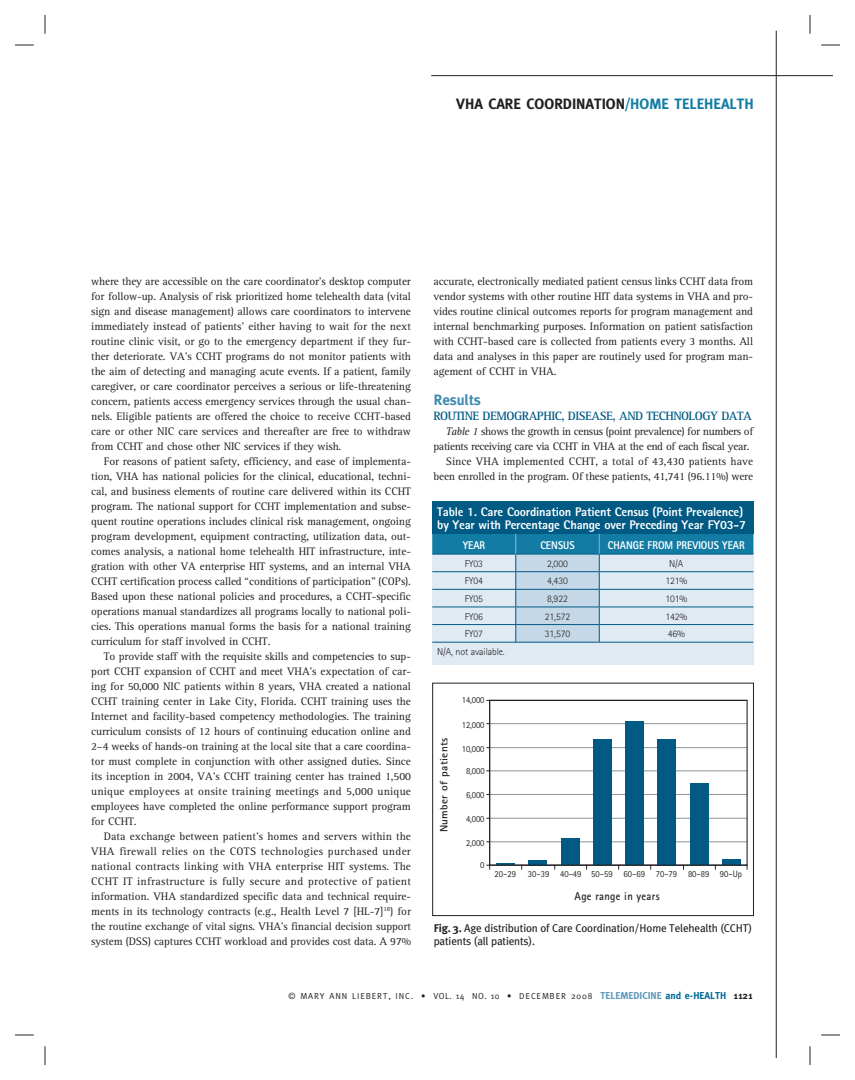
<style>
.page{position:relative;width:855px;height:1080px;background:#fff}
.page>*{position:absolute;margin:0;border:0;box-sizing:border-box;transform-origin:0 0}
.t1{font:700 15px "Meta";color:#231f20}
.t2{font:700 15px "Meta Plus";letter-spacing:-.01em;color:#3e8aaf}
.t3{font:800 12.5px/12.5px "Rotis Sans Serif";letter-spacing:-.015em;color:#fff}
.t4{font:700 12.5px "Rotis Serif";letter-spacing:-.04em;color:#005a84}
.t5{font:700 11.38px "Rotis Sans Serif";letter-spacing:.03em;color:#231f20;scale:.93 1}
.t6{font:11.25px/15px "Rotis Serif";letter-spacing:-.01em;color:#231f20;text-align:justify}
.t7{font:11.25px "Rotis Serif";letter-spacing:-.03em;color:#231f20}
.t8{font:11.25px/12.5px "Meta Plus";letter-spacing:-.015em;color:#231f20}
.t9{font:800 11.25px "Rotis Sans Serif";color:#fff;scale:.9 1}
.t10{font:700 10.62px "Rotis Sans Serif";letter-spacing:.03em;color:#231f20;scale:1.07 1}
.t11{font:300 10px "Rotis Sans Serif";letter-spacing:-.01em;color:#231f20}
.t12{font:9.25px "Rotis Sans Serif";letter-spacing:-.015em;color:#231f20;scale:.93 1}
.t13{font:8.75px "Meta";letter-spacing:.1em;color:#231f20}
.s1{color:#137ca4}
.s2{font-style:italic}
.s3{font-weight:700}
.s4{font-weight:700;font-size:10px;color:#5c99bb}
.s5{font-weight:700;font-size:10px;color:#006a94}
.s6{font-weight:700;font-size:10px}
</style>
<div class="page">
<hr style="left:431px;top:75px;width:401px;height:1px;background:#231f20">
<hr style="left:776px;top:31px;width:1px;height:1027px;background:#231f20">
<div style="left:432px;top:501px;width:322px;height:164px;background:#e0eaf2"></div>
<div style="left:432px;top:501px;width:321px;height:33px;background:#005a84"></div>
<hr style="left:432px;top:642px;width:321px;height:1px;background:#005a84">
<svg style="left:432px;top:534px;width:321px;height:108px"></svg>
<hr style="left:490px;top:842px;width:257px;height:1px;background:#949698">
<hr style="left:490px;top:723px;width:257px;height:1px;background:#949698">
<hr style="left:490px;top:818px;width:257px;height:1px;background:#949698">
<hr style="left:490px;top:794px;width:257px;height:1px;background:#949698">
<hr style="left:490px;top:771px;width:257px;height:1px;background:#949698">
<hr style="left:490px;top:747px;width:257px;height:1px;background:#949698">
<div style="left:489px;top:700px;width:259px;height:166px;border:1px solid #231f20"></div>
<svg style="left:496px;top:863px;width:19px;height:2px"></svg>
<div style="left:528px;top:860px;width:19px;height:5px;background:#005a84"></div>
<div style="left:561px;top:839px;width:19px;height:26px;background:#005a84"></div>
<div style="left:593px;top:739px;width:19px;height:126px;background:#005a84"></div>
<div style="left:625px;top:722px;width:19px;height:143px;background:#005a84"></div>
<div style="left:658px;top:739px;width:18px;height:126px;background:#005a84"></div>
<div style="left:690px;top:784px;width:19px;height:81px;background:#005a84"></div>
<div style="left:722px;top:860px;width:19px;height:5px;background:#005a84"></div>
<hr style="left:489px;top:700px;width:1px;height:165px;background:#231f20">
<hr style="left:490px;top:865px;width:257px;height:1px;background:#231f20">
<div style="left:432px;top:683px;width:322px;height:233px;border:1px solid #231f20"></div>
<svg style="left:15px;top:44px;width:19px;height:2px"></svg>
<svg style="left:821px;top:44px;width:19px;height:2px"></svg>
<svg style="left:15px;top:1034px;width:19px;height:2px"></svg>
<svg style="left:821px;top:1034px;width:19px;height:2px"></svg>
<svg style="left:44px;top:15px;width:2px;height:19px"></svg>
<svg style="left:44px;top:1046px;width:2px;height:19px"></svg>
<svg style="left:809px;top:15px;width:2px;height:19px"></svg>
<svg style="left:809px;top:1046px;width:2px;height:19px"></svg>
<h1 class="t1" style="left:456px;top:97px;width:299px">VHA CARE COORDINATION<span class="s1">/HOME TELEHEALTH</span></h1>
<p class="t6" style="left:91px;top:275px;width:321px">where they are accessible on the care coordinator’s desktop computer for follow-up. Analysis of risk prioritized home telehealth data (vital sign and disease management) allows care coordinators to intervene immediately instead of patients’ either having to wait for the next routine clinic visit, or go to the emergency department if they fur&shy;ther deteriorate. VA’s CCHT programs do not monitor patients with the aim of detecting and managing acute events. If a patient, family caregiver, or care coordinator perceives a serious or life-threatening concern, patients access emergency services through the usual chan&shy;nels. Eligible patients are offered the choice to receive CCHT-based care or other NIC care services and thereafter are free to withdraw from CCHT and chose other NIC services if they wish.</p>
<p class="t6" style="left:91px;top:455px;width:321px;text-indent:13px">For reasons of patient safety, efficiency, and ease of implementa&shy;tion, VHA has national policies for the clinical, educational, techni&shy;cal, and business elements of routine care delivered within its CCHT program. The national support for CCHT implementation and subse&shy;quent routine operations includes clinical risk management, ongoing program development, equipment contracting, utilization data, out&shy;comes analysis, a national home telehealth HIT infrastructure, inte&shy;gration with other VA enterprise HIT systems, and an internal VHA CCHT certification process called “conditions of participation” (COPs).<br>Based upon these national policies and procedures, a CCHT-specific operations manual standardizes all programs locally to national poli&shy;cies. This operations manual forms the basis for a national training curriculum for staff involved in CCHT.</p>
<p class="t6" style="left:91px;top:650px;width:321px;text-indent:13px">To provide staff with the requisite skills and competencies to sup&shy;port CCHT expansion of CCHT and meet VHA’s expectation of car&shy;ing for 50,000 NIC patients within 8 years, VHA created a national CCHT training center in Lake City, Florida. CCHT training uses the Internet and facility-based competency methodologies. The training curriculum consists of 12 hours of continuing education online and 2–4 weeks of hands-on training at the local site that a care coordina&shy;tor must complete in conjunction with other assigned duties. Since its inception in 2004, VA’s CCHT training center has trained 1,500 unique employees at onsite training meetings and 5,000 unique employees have completed the online performance support program for CCHT.</p>
<p class="t6" style="left:91px;top:830px;width:321px;text-indent:13px">Data exchange between patient’s homes and servers within the VHA firewall relies on the COTS technologies purchased under national contracts linking with VHA enterprise HIT systems. The CCHT IT infrastructure is fully secure and protective of patient information. VHA standardized specific data and technical require&shy;ments in its technology contracts (e.g., Health Level 7 [HL-7]<sup>18</sup>) for the routine exchange of vital signs. VHA’s financial decision support system (DSS) captures CCHT workload and provides cost data. A 97%</p>
<p class="t6" style="left:433px;top:275px;width:321px">accurate, electronically mediated patient census links CCHT data from vendor systems with other routine HIT data systems in VHA and pro&shy;vides routine clinical outcomes reports for program management and internal benchmarking purposes. Information on patient satisfaction with CCHT-based care is collected from patients every 3 months. All data and analyses in this paper are routinely used for program man&shy;agement of CCHT in VHA.</p>
<h1 class="t2" style="left:433px;top:394px;width:49px">Results</h1>
<p class="t4" style="left:433px;top:411px;width:320px">ROUTINE DEMOGRAPHIC, DISEASE, AND TECHNOLOGY DATA</p>
<p class="t7" style="left:446px;top:427px;width:309px"><span class="s2">Table 1</span> shows the growth in census (point prevalence) for numbers of</p>
<p class="t7" style="left:433px;top:442px;width:318px">patients receiving care via CCHT in VHA at the end of each fiscal year.</p>
<p class="t6" style="left:446px;top:455px;width:309px">Since VHA implemented CCHT, a total of 43,430 patients have</p>
<p class="t6" style="left:433px;top:470px;width:321px">been enrolled in the program. Of these patients, 41,741 (96.11%) were</p>
<p class="t3" style="left:437px;top:507px;width:310px">Table 1. Care Coordination Patient Census (Point Prevalence) by Year with Percentage Change over Preceding Year FY03-7</p>
<p class="t9" style="left:463px;top:541px;width:27px">YEAR</p>
<p class="t9" style="left:540px;top:541px;width:40px">CENSUS</p>
<p class="t9" style="left:608px;top:541px;width:154px">CHANGE FROM PREVIOUS YEAR</p>
<p class="t11" style="left:465px;top:560px;width:20px">FY03</p>
<p class="t11" style="left:547px;top:560px;width:22px">2,000</p>
<p class="t11" style="left:669px;top:560px;width:16px">N/A</p>
<p class="t11" style="left:465px;top:577px;width:20px">FY04</p>
<p class="t11" style="left:547px;top:577px;width:22px">4,430</p>
<p class="t11" style="left:665px;top:577px;width:23px">121%</p>
<p class="t11" style="left:465px;top:595px;width:20px">FY05</p>
<p class="t11" style="left:547px;top:595px;width:22px">8,922</p>
<p class="t11" style="left:665px;top:595px;width:23px">101%</p>
<p class="t11" style="left:465px;top:613px;width:20px">FY06</p>
<p class="t11" style="left:545px;top:613px;width:27px">21,572</p>
<p class="t11" style="left:665px;top:613px;width:23px">142%</p>
<p class="t11" style="left:465px;top:630px;width:20px">FY07</p>
<p class="t11" style="left:545px;top:630px;width:27px">31,570</p>
<p class="t11" style="left:668px;top:630px;width:19px">46%</p>
<p class="t11" style="left:437px;top:648px;width:69px">N/A, not available.</p>
<p class="t12" style="left:462px;top:697px;width:26px">14,000</p>
<p class="t10" style="left:440px;top:832px;width:90px;rotate:-90deg">Number of patients</p>
<p class="t12" style="left:462px;top:721px;width:26px">12,000</p>
<p class="t12" style="left:462px;top:745px;width:26px">10,000</p>
<p class="t12" style="left:466px;top:768px;width:21px">8,000</p>
<p class="t12" style="left:466px;top:792px;width:21px">6,000</p>
<p class="t12" style="left:466px;top:816px;width:21px">4,000</p>
<p class="t12" style="left:466px;top:839px;width:21px">2,000</p>
<p class="t12" style="left:480px;top:862px;width:6px">0</p>
<p class="t12" style="left:495px;top:871px;width:25px">20–29</p>
<p class="t12" style="left:528px;top:871px;width:232px">30–39 40–49 50–59 60–69 70–79 80–89 90–Up</p>
<p class="t5" style="left:575px;top:892px;width:93px">Age range in years</p>
<p class="t8" style="left:434px;top:923px;width:320px"><span class="s3">Fig. 3.</span> Age distribution of Care Coordination/Home Telehealth (CCHT) patients (all patients).</p>
<p class="t13" style="left:289px;top:992px;width:465px">© MARY ANN LIEBERT, INC. • VOL. 14 NO. 10 • DECEMBER 2008 <span class="s4">TELEMEDICINE</span> <span class="s5">and e-HEALTH</span> <span class="s6">1121</span></p>
</div>
